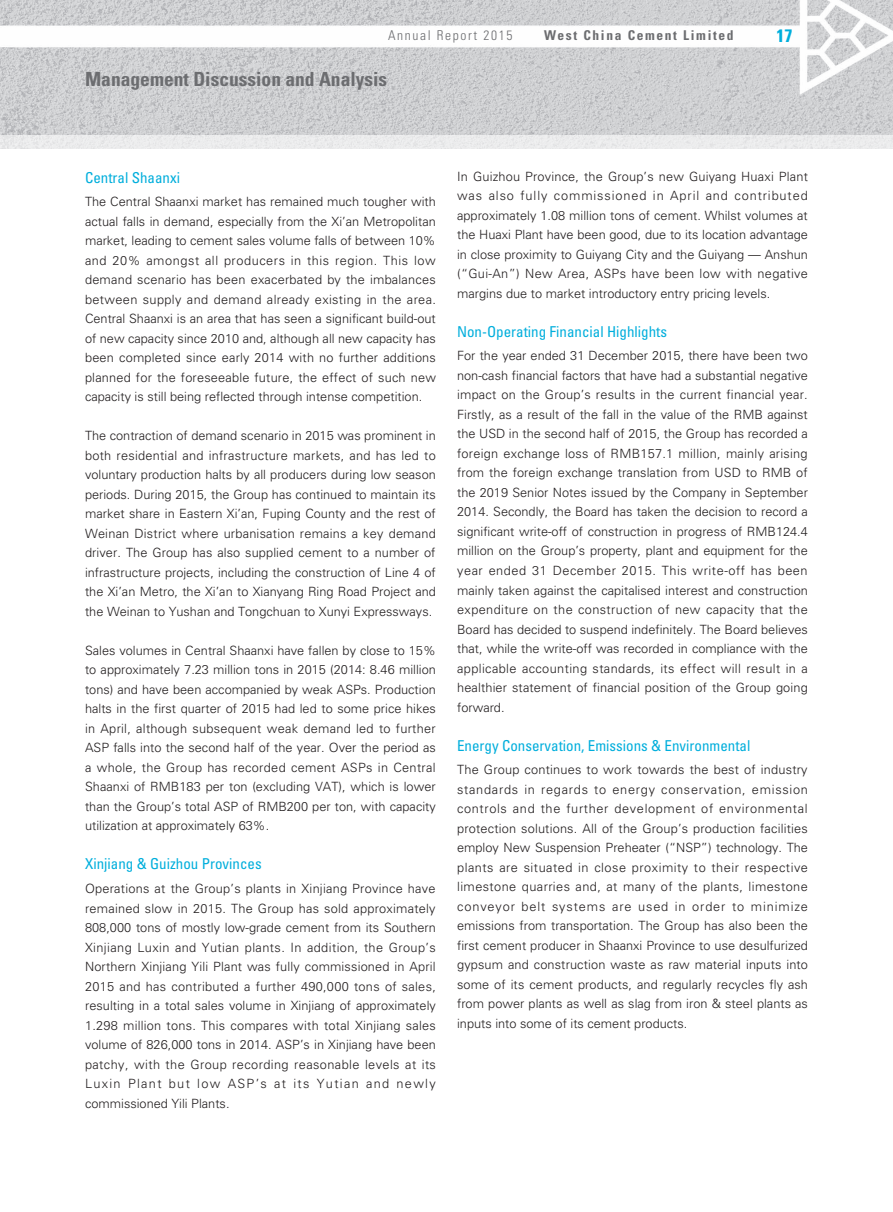
<style>
.page{position:relative;width:893px;height:1212px;background:#fff}
.page>*{position:absolute;margin:0;border:0;box-sizing:border-box;transform-origin:0 0}
.t1{font:700 condensed 19.5px "Univers LT Std";color:#6c6d70}
.t2{font:700 condensed 18px "Univers LT Std";color:#00aedc}
._02_H2{font:condensed 15px "Univers LT Std";color:#00aedc}
.t3{font:700 condensed 13.5px "Univers LT Std";letter-spacing:.12em;color:#6c6d70}
.t4{font:300 condensed 13.5px "Univers LT Std";letter-spacing:.12em;color:#6c6d70}
._00_txt{font:300 12.75px/19.5px "Univers LT Std";color:#231f20;text-align:justify}
</style>
<div class="page">
<img style="left:0;top:0;width:893px;height:135px">
<div style="left:0;top:135px;width:893px;height:14px;background:#ebeced"></div>
<p class="t4" style="left:388px;top:27px;width:126px">Annual Report 2015</p>
<p class="t3" style="left:544px;top:27px;width:191px">West China Cement Limited</p>
<h2 class="t2" style="left:776px;top:24px;width:17px">17</h2>
<h1 class="t1" style="left:85px;top:67px;width:304px">Management Discussion and Analysis</h1>
<p class="_02_H2" style="left:85px;top:168px;width:96px">Central Shaanxi</p>
<p class="_00_txt" style="left:85px;top:192px;width:352px">The Central Shaanxi market has remained much tougher with actual falls in demand, especially from the Xi’an Metropolitan market, leading to cement sales volume falls of between 10% and 20% amongst all producers in this region. This low demand scenario has been exacerbated by the imbalances between supply and demand already existing in the area.<br>Central Shaanxi is an area that has seen a significant build-out of new capacity since 2010 and, although all new capacity has been completed since early 2014 with no further additions planned for the foreseeable future, the effect of such new capacity is still being reflected through intense competition.</p>
<p class="_00_txt" style="left:85px;top:426px;width:352px">The contraction of demand scenario in 2015 was prominent in both residential and infrastructure markets, and has led to voluntary production halts by all producers during low season periods. During 2015, the Group has continued to maintain its market share in Eastern Xi’an, Fuping County and the rest of Weinan District where urbanisation remains a key demand driver. The Group has also supplied cement to a number of infrastructure projects, including the construction of Line 4 of the Xi’an Metro, the Xi’an to Xianyang Ring Road Project and the Weinan to Yushan and Tongchuan to Xunyi Expressways.</p>
<p class="_00_txt" style="left:85px;top:641px;width:352px">Sales volumes in Central Shaanxi have fallen by close to 15% to approximately 7.23 million tons in 2015 (2014: 8.46 million tons) and have been accompanied by weak ASPs. Production halts in the first quarter of 2015 had led to some price hikes in April, although subsequent weak demand led to further ASP falls into the second half of the year. Over the period as a whole, the Group has recorded cement ASPs in Central Shaanxi of RMB183 per ton (excluding VAT), which is lower than the Group’s total ASP of RMB200 per ton, with capacity utilization at approximately 63%.</p>
<p class="_02_H2" style="left:85px;top:854px;width:178px">Xinjiang &amp; Guizhou Provinces</p>
<p class="_00_txt" style="left:85px;top:879px;width:352px">Operations at the Group’s plants in Xinjiang Province have remained slow in 2015. The Group has sold approximately 808,000 tons of mostly low-grade cement from its Southern Xinjiang Luxin and Yutian plants. In addition, the Group’s Northern Xinjiang Yili Plant was fully commissioned in April 2015 and has contributed a further 490,000 tons of sales, resulting in a total sales volume in Xinjiang of approximately 1.298 million tons. This compares with total Xinjiang sales volume of 826,000 tons in 2014. ASP’s in Xinjiang have been patchy, with the Group recording reasonable levels at its Luxin Plant but low ASP’s at its Yutian and newly commissioned Yili Plants.</p>
<p class="_00_txt" style="left:457px;top:166px;width:352px">In Guizhou Province, the Group’s new Guiyang Huaxi Plant was also fully commissioned in April and contributed approximately 1.08 million tons of cement. Whilst volumes at the Huaxi Plant have been good, due to its location advantage in close proximity to Guiyang City and the Guiyang — Anshun (“Gui-An”) New Area, ASPs have been low with negative margins due to market introductory entry pricing levels.</p>
<p class="_02_H2" style="left:457px;top:322px;width:211px">Non-Operating Financial Highlights</p>
<p class="_00_txt" style="left:457px;top:346px;width:352px">For the year ended 31 December 2015, there have been two non-cash financial factors that have had a substantial negative impact on the Group’s results in the current financial year.<br>Firstly, as a result of the fall in the value of the RMB against the USD in the second half of 2015, the Group has recorded a foreign exchange loss of RMB157.1 million, mainly arising from the foreign exchange translation from USD to RMB of the 2019 Senior Notes issued by the Company in September 2014. Secondly, the Board has taken the decision to record a significant write-off of construction in progress of RMB124.4 million on the Group’s property, plant and equipment for the year ended 31 December 2015. This write-off has been mainly taken against the capitalised interest and construction expenditure on the construction of new capacity that the Board has decided to suspend indefinitely. The Board believes that, while the write-off was recorded in compliance with the applicable accounting standards, its effect will result in a healthier statement of financial position of the Group going forward.</p>
<p class="_02_H2" style="left:457px;top:736px;width:295px">Energy Conservation, Emissions &amp; Environmental</p>
<p class="_00_txt" style="left:457px;top:760px;width:352px">The Group continues to work towards the best of industry standards in regards to energy conservation, emission controls and the further development of environmental protection solutions. All of the Group’s production facilities employ New Suspension Preheater (“NSP”) technology. The plants are situated in close proximity to their respective limestone quarries and, at many of the plants, limestone conveyor belt systems are used in order to minimize emissions from transportation. The Group has also been the first cement producer in Shaanxi Province to use desulfurized gypsum and construction waste as raw material inputs into some of its cement products, and regularly recycles fly ash from power plants as well as slag from iron &amp; steel plants as inputs into some of its cement products.</p>
</div>
